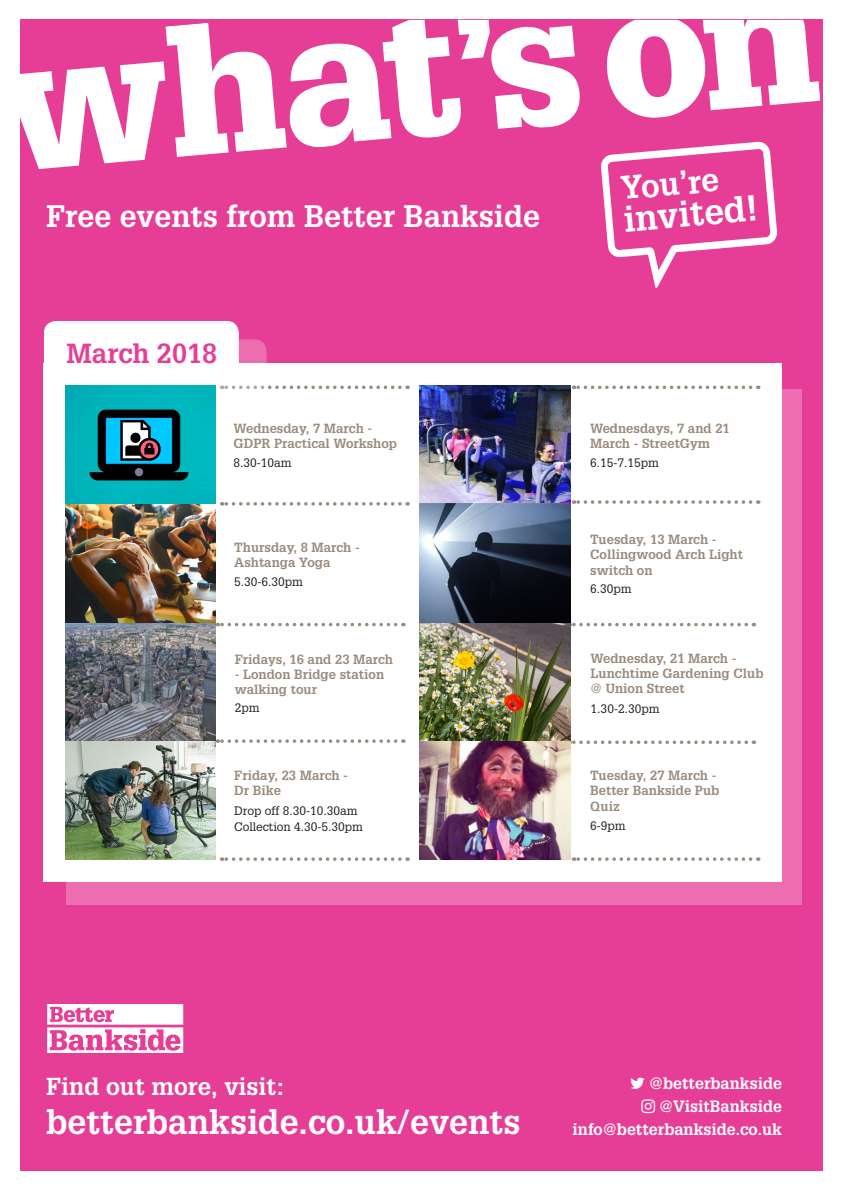
<style>
.page{position:relative;width:842px;height:1191px;background:#fff}
.page>*{position:absolute;margin:0;border:0;box-sizing:border-box;transform-origin:0 0}
.t1{font:700 35.2px "Glypha";color:#fff}
.t2{font:700 34px "Glypha";color:#fff}
.t3{font:700 32px "Glypha";color:#fff}
.t4{font:700 30.3px "Glypha";color:#fff}
.t5{font:700 27px "Glypha";color:#e63e97}
.t6{font:700 24px "Glypha";color:#fff}
.t7{font:700 16px "Glypha";color:#fff}
.t8{font:700 13px/15.2px "Glypha";color:#998b7d}
.t9{font:12px "Glypha";color:#231f20}
</style>
<div class="page">
<div style="left:20px;top:20px;width:802px;height:1151px;background:#e63e97"></div>
<svg style="left:20px;top:20px;width:560px;height:149px"></svg>
<svg style="left:607px;top:20px;width:213px;height:98px"></svg>
<svg style="left:47px;top:1004px;width:136px;height:49px"></svg>
<div style="left:66px;top:389px;width:736px;height:515px;background:#ec6db0"></div>
<div style="left:44px;top:363px;width:738px;height:519px;background:#fff"></div>
<svg style="left:222px;top:502px;width:178px;height:3px"></svg>
<svg style="left:222px;top:857px;width:178px;height:4px"></svg>
<svg style="left:574px;top:385px;width:177px;height:4px"></svg>
<svg style="left:574px;top:500px;width:177px;height:4px"></svg>
<svg style="left:574px;top:857px;width:177px;height:4px"></svg>
<svg style="left:217px;top:623px;width:179px;height:3px"></svg>
<svg style="left:570px;top:623px;width:176px;height:3px"></svg>
<svg style="left:217px;top:739px;width:179px;height:4px"></svg>
<svg style="left:570px;top:740px;width:176px;height:4px"></svg>
<svg style="left:601px;top:141px;width:176px;height:147px"></svg>
<img style="left:420px;top:386px;width:150px;height:473px">
<img style="left:65px;top:391px;width:151px;height:468px">
<svg style="left:44px;top:321px;width:356px;height:70px"></svg>
<p class="t4" style="left:46px;top:197px;width:495px">Free events from Better Bankside</p>
<p class="t5" style="left:66px;top:336px;width:152px">March 2018</p>
<p class="t8" style="left:234px;top:420px;width:165px">Wednesday, 7 March -<br>GDPR Practical Workshop</p>
<p class="t9" style="left:234px;top:456px;width:60px">8.30-10am</p>
<p class="t8" style="left:234px;top:539px;width:127px">Thursday, 8 March -<br>Ashtanga Yoga</p>
<p class="t9" style="left:234px;top:575px;width:70px">5.30-6.30pm</p>
<p class="t8" style="left:235px;top:651px;width:160px">Fridays, 16 and 23 March</p>
<p class="t8" style="left:235px;top:666px;width:151px">- London Bridge station walking tour</p>
<p class="t9" style="left:235px;top:700px;width:26px">2pm</p>
<p class="t8" style="left:234px;top:767px;width:115px">Friday, 23 March -<br>Dr Bike</p>
<p class="t9" style="left:234px;top:803px;width:125px">Drop off 8.30-10.30am</p>
<p class="t9" style="left:234px;top:819px;width:130px">Collection 4.30-5.30pm</p>
<p class="t3" style="left:619px;top:168px;width:100px;rotate:-5deg">You’re</p>
<p class="t1" style="left:622px;top:198px;width:136px;rotate:-5deg">invited!</p>
<p class="t8" style="left:590px;top:420px;width:141px">Wednesdays, 7 and 21<br>March - StreetGym</p>
<p class="t9" style="left:590px;top:456px;width:70px">6.15-7.15pm</p>
<p class="t8" style="left:590px;top:531px;width:154px">Tuesday, 13 March -<br>Collingwood Arch Light switch on</p>
<p class="t9" style="left:590px;top:581px;width:43px">6.30pm</p>
<p class="t8" style="left:591px;top:650px;width:174px">Wednesday, 21 March -<br>Lunchtime Gardening Club @ Union Street</p>
<p class="t9" style="left:591px;top:701px;width:70px">1.30-2.30pm</p>
<p class="t8" style="left:590px;top:767px;width:131px">Tuesday, 27 March -<br>Better Bankside Pub<br>Quiz</p>
<p class="t9" style="left:590px;top:818px;width:37px">6-9pm</p>
<p class="t6" style="left:46px;top:1071px;width:240px">Find out more, visit:</p>
<p class="t2" style="left:46px;top:1100px;width:476px">betterbankside.co.uk/events</p>
<p class="t7" style="left:649px;top:1073px;width:134px">@betterbankside</p>
<p class="t7" style="left:659px;top:1096px;width:124px">@VisitBankside</p>
<p class="t7" style="left:573px;top:1119px;width:211px">info@betterbankside.co.uk</p>
</div>
